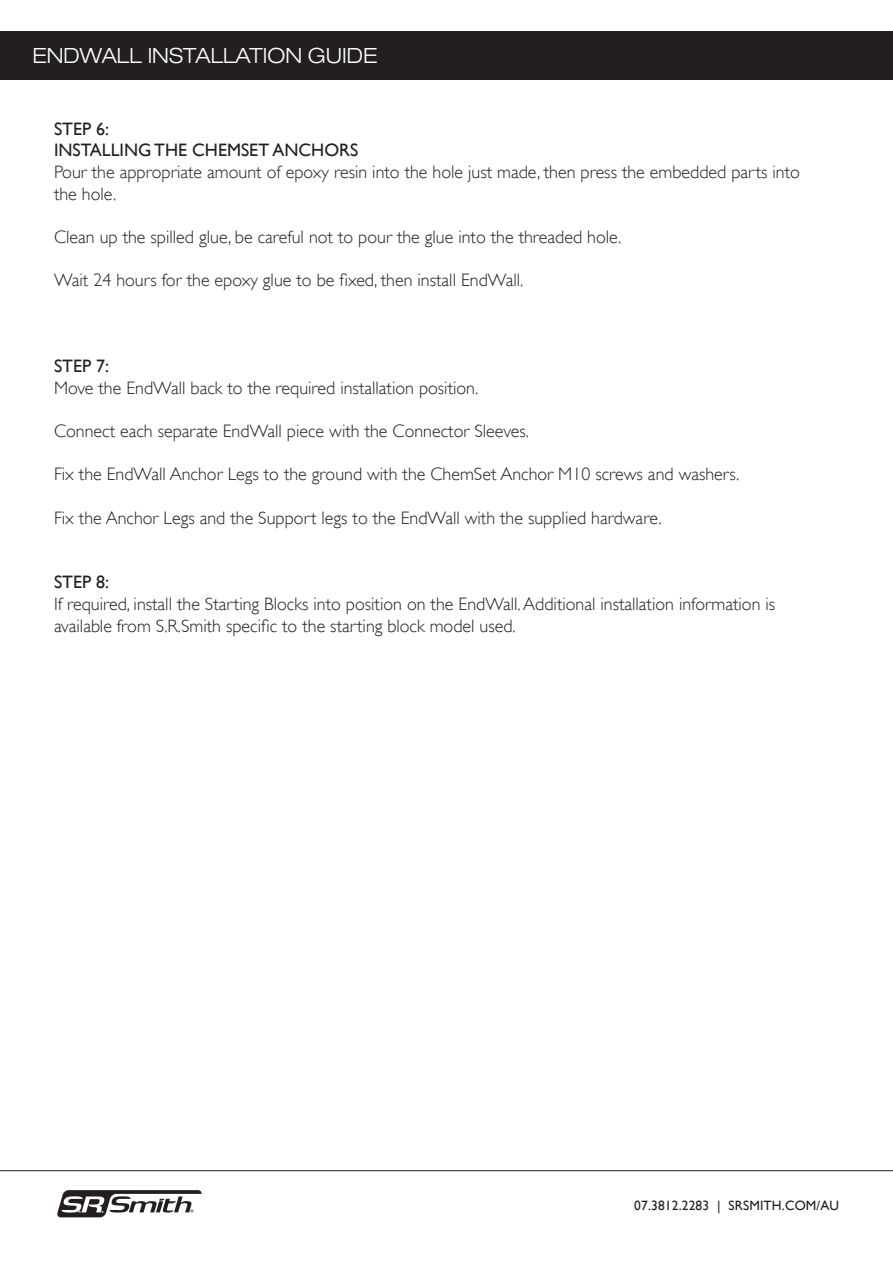
<style>
.page{position:relative;width:893px;height:1263px;background:#fff}
.page>*{position:absolute;margin:0;border:0;box-sizing:border-box;transform-origin:0 0}
.t1{font:300 expanded 21px "Helvetica Neue LT Std";color:#fff}
.t2{font:300 18px/21.6px "Gill Sans";color:#231f20}
.t3{font:18px "Gill Sans";color:#231f20}
.sign-off_text{font:13.5px "Gill Sans";letter-spacing:.01em;color:#231f20}
</style>
<div class="page">
<div style="left:0;top:31px;width:893px;height:49px;background:#231f20"></div>
<svg style="left:57px;top:1190px;width:145px;height:27px"></svg>
<hr style="left:0;top:1170px;width:893px;height:1px;background:#231f20">
<p class="t1" style="left:33px;top:43px;width:347px">ENDWALL INSTALLATION GUIDE</p>
<p class="t3" style="left:54px;top:118px;width:57px">STEP 6:</p>
<p class="t3" style="left:54px;top:140px;width:306px">INSTALLING THE CHEMSET ANCHORS</p>
<p class="t2" style="left:54px;top:161px;width:747px">Pour the appropriate amount of epoxy resin into the hole just made, then press the embedded parts into the hole.</p>
<p class="t2" style="left:54px;top:226px;width:569px">Clean up the spilled glue, be careful not to pour the glue into the threaded hole.</p>
<p class="t2" style="left:54px;top:269px;width:471px">Wait 24 hours for the epoxy glue to be fixed, then install EndWall.</p>
<p class="t3" style="left:54px;top:356px;width:57px">STEP 7:</p>
<p class="t2" style="left:54px;top:377px;width:426px">Move the EndWall back to the required installation position.</p>
<p class="t2" style="left:54px;top:420px;width:477px">Connect each separate EndWall piece with the Connector Sleeves.</p>
<p class="t2" style="left:54px;top:464px;width:687px">Fix the EndWall Anchor Legs to the ground with the ChemSet Anchor M10 screws and washers.</p>
<p class="t2" style="left:54px;top:507px;width:609px">Fix the Anchor Legs and the Support legs to the EndWall with the supplied hardware.</p>
<p class="t3" style="left:54px;top:572px;width:57px">STEP 8:</p>
<p class="t2" style="left:54px;top:593px;width:723px">If required, install the Starting Blocks into position on the EndWall. Additional installation information is available from S.R.Smith specific to the starting block model used.</p>
<p class="sign-off_text" style="left:634px;top:1197px;width:206px">07.3812.2283 | SRSMITH.COM/AU</p>
</div>
